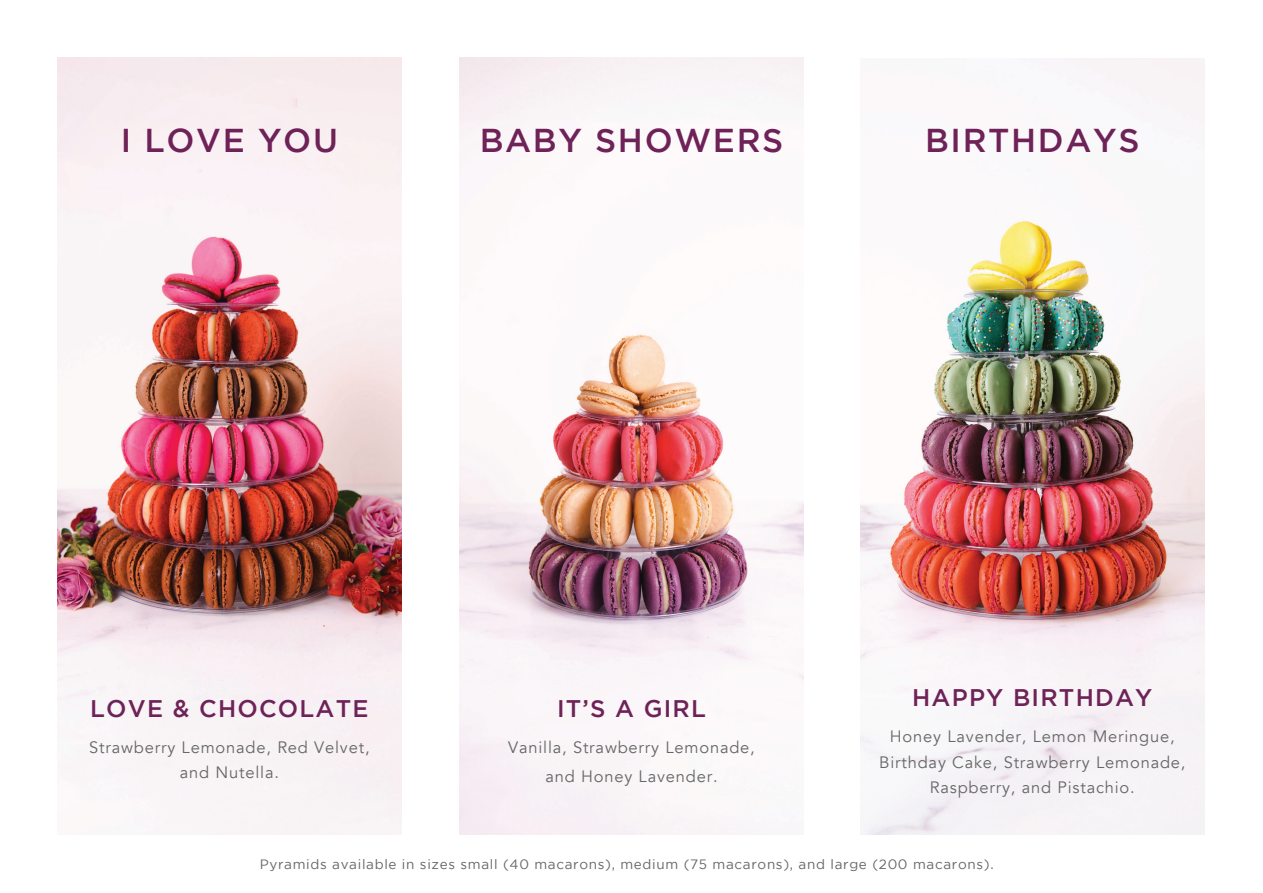
<style>
.page{position:relative;width:1263px;height:893px;background:#fff}
.page>*{position:absolute;margin:0;border:0;box-sizing:border-box;transform-origin:0 0}
.t1{font:500 33px "Gotham";letter-spacing:.05em;color:#6e2257}
.t2{font:500 24px "Gotham";letter-spacing:.05em;color:#6e2257}
.t3{font:16.5px/25.5px "Avenir";letter-spacing:.05em;color:#666766;text-align:center}
.t4{font:13.5px "Gotham";letter-spacing:.05em;color:#666}
</style>
<div class="page">
<img style="left:459px;top:58px;width:345px;height:777px">
<img style="left:57px;top:58px;width:345px;height:777px">
<img style="left:860px;top:58px;width:344px;height:777px">
<h1 class="t1" style="left:121px;top:122px;width:219px">I LOVE YOU</h1>
<h1 class="t1" style="left:480px;top:122px;width:305px">BABY SHOWERS</h1>
<h1 class="t1" style="left:925px;top:122px;width:216px">BIRTHDAYS</h1>
<h2 class="t2" style="left:90px;top:695px;width:280px">LOVE &amp; CHOCOLATE</h2>
<p class="t3" style="left:89px;top:735px;width:282px">Strawberry Lemonade, Red Velvet, and Nutella.</p>
<h2 class="t2" style="left:557px;top:695px;width:150px">IT’S A GIRL</h2>
<p class="t3" style="left:508px;top:733px;width:248px;line-height:29.4px">Vanilla, Strawberry Lemonade, and Honey Lavender.</p>
<h2 class="t2" style="left:912px;top:684px;width:242px">HAPPY BIRTHDAY</h2>
<p class="t3" style="left:879px;top:724px;width:308px">Honey Lavender, Lemon Meringue,<br>Birthday Cake, Strawberry Lemonade,<br>Raspberry, and Pistachio.</p>
<p class="t4" style="left:260px;top:857px;width:735px">Pyramids available in sizes small (40 macarons), medium (75 macarons), and large (200 macarons).</p>
</div>
